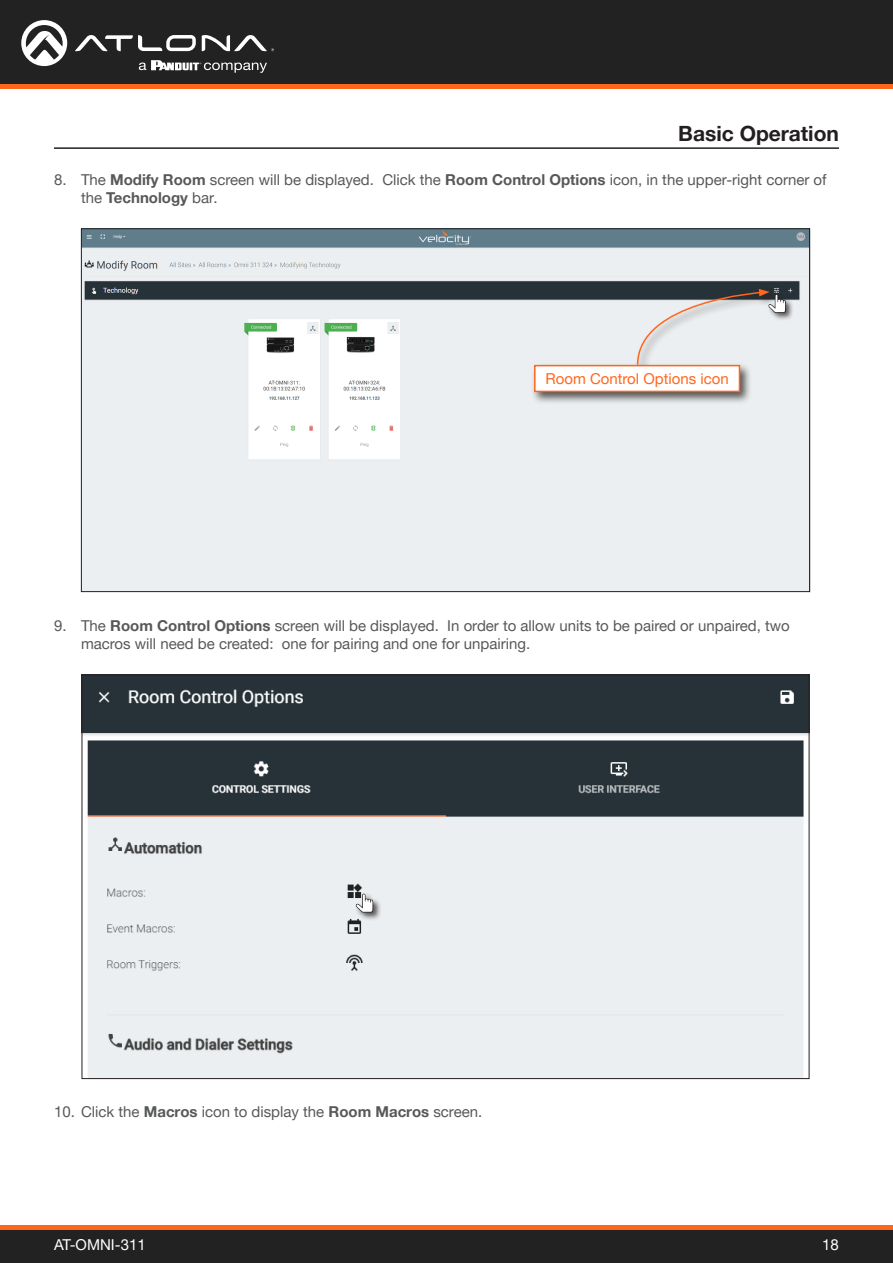
<style>
.page{position:relative;width:893px;height:1263px;background:#fff}
.page>*{position:absolute;margin:0;border:0;box-sizing:border-box;transform-origin:0 0}
.Non_TOC_Section_Head{font:700 21px "Helvetica Neue LTW1 G";color:#231f20}
.t1{font:15px/18px "Helvetica Neue LTW1 G";color:#57585a}
.General_Text{font:15px "Helvetica Neue LTW1 G";color:#ff661c}
.t2{font:15px "Helvetica Neue LTW1 G";color:#fff}
.s1{font-weight:700}
</style>
<div class="page">
<div style="left:0;top:1227px;width:893px;height:36px;background:#222"></div>
<hr style="left:0;top:1225px;width:893px;height:4px;background:#ff661c">
<div style="left:0;top:0;width:893px;height:84px;background:#222"></div>
<hr style="left:0;top:84px;width:893px;height:4px;background:#ff661c">
<svg style="left:75px;top:35px;width:121px;height:16px"></svg>
<svg style="left:202px;top:35px;width:72px;height:16px"></svg>
<svg style="left:21px;top:20px;width:46px;height:46px"></svg>
<svg style="left:139px;top:60px;width:128px;height:13px"></svg>
<hr style="left:54px;top:147px;width:785px;height:2px;background:#231f20">
<img style="left:83px;top:230px;width:725px;height:360px">
<img style="left:84px;top:676px;width:723px;height:401px">
<div style="left:767px;top:292px;width:27px;height:29px;background:#231f20;opacity:.75"></div>
<div style="left:354px;top:892px;width:28px;height:29px;background:#231f20;opacity:.75"></div>
<svg style="left:356px;top:893px;width:17px;height:19px"></svg>
<div style="left:531px;top:287px;width:249px;height:118px;background:#231f20;opacity:.75"></div>
<svg style="left:636px;top:289px;width:150px;height:77px;background:#cfcfcf"></svg>
<div style="left:535px;top:366px;width:204px;height:25px;background:#fff"></div>
<div style="left:534px;top:365px;width:206px;height:27px;border:2px solid #ff661c"></div>
<p class="Non_TOC_Section_Head" style="left:678px;top:120px;width:162px">Basic Operation</p>
<p class="t1" style="left:81px;top:171px;width:747px;text-indent:-27px">8. The <span class="s1">Modify Room</span> screen will be displayed. Click the <span class="s1">Room Control Options</span> icon, in the upper-right corner of the <span class="s1">Technology</span> bar.</p>
<p class="General_Text" style="left:546px;top:369px;width:185px">Room Control Options icon</p>
<p class="t1" style="left:81px;top:616px;width:710px;text-indent:-27px">9. The <span class="s1">Room Control Options</span> screen will be displayed. In order to allow units to be paired or unpaired, two macros will need be created: one for pairing and one for unpairing.</p>
<p class="t1" style="left:54px;top:1102px;width:430px">10. Click the <span class="s1">Macros</span> icon to display the <span class="s1">Room Macros</span> screen.</p>
<p class="t2" style="left:54px;top:1235px;width:93px">AT-OMNI-311</p>
<p class="t2" style="left:822px;top:1235px;width:18px">18</p>
</div>
